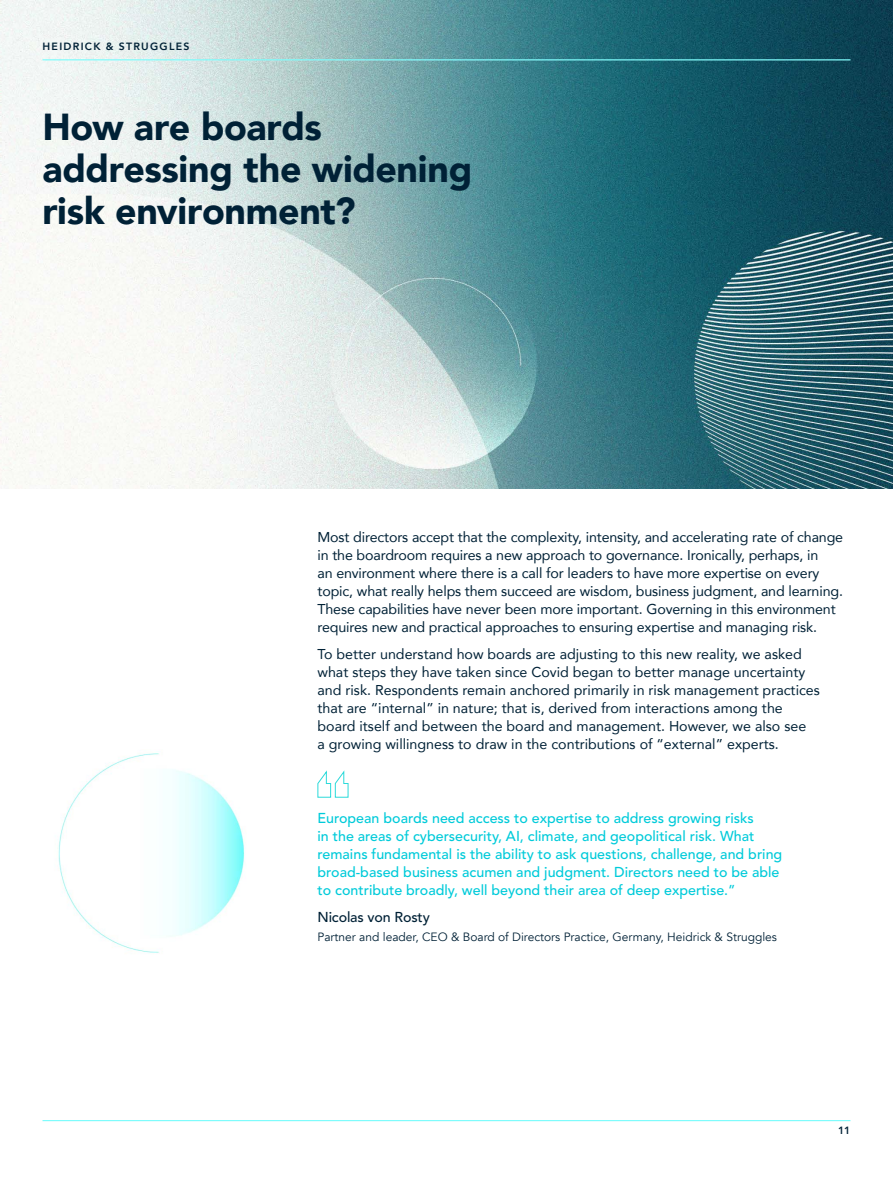
<style>
.page{position:relative;width:893px;height:1188px;background:#fff}
.page>*{position:absolute;margin:0;border:0;box-sizing:border-box;transform-origin:0 0}
.t1{font:900 37.5px/42px "Avenir";letter-spacing:-.01em;color:#002136}
.t2{font:14.25px/18px "Avenir";letter-spacing:-.01em;color:#002136}
.t3{font:500 14.25px/18px "Avenir";color:#00cbda}
.t4{font:500 14.25px "Avenir";letter-spacing:-.01em;color:#002136}
.t5{font:12px "Avenir";color:#002136}
.t6{font:800 10.5px "Avenir";letter-spacing:.12em;color:#002136}
</style>
<div class="page">
<img style="left:58px;top:753px;width:187px;height:200px">
<img style="left:0;top:0;width:893px;height:489px">
<svg style="left:317px;top:770px;width:32px;height:28px"></svg>
<hr style="left:43px;top:1120px;width:807px;height:1px;background:#66fcfc">
<hr style="left:43px;top:60px;width:807px;height:1px;background:#fff">
<hr style="left:43px;top:59px;width:807px;height:1px;background:#66fcfc">
<p class="t6" style="left:43px;top:38px;width:148px">HEIDRICK &amp; STRUGGLES</p>
<h1 class="t1" style="left:43px;top:105px;width:431px">How are boards addressing the widening risk environment?</h1>
<p class="t2" style="left:317px;top:528px;width:527px">Most directors accept that the complexity, intensity, and accelerating rate of change in the boardroom requires a new approach to governance. Ironically, perhaps, in<br>an environment where there is a call for leaders to have more expertise on every topic, what really helps them succeed are wisdom, business judgment, and learning.<br>These capabilities have never been more important. Governing in this environment requires new and practical approaches to ensuring expertise and managing risk.</p>
<p class="t2" style="left:317px;top:645px;width:504px">To better understand how boards are adjusting to this new reality, we asked what steps they have taken since Covid began to better manage uncertainty and risk. Respondents remain anchored primarily in risk management practices that are “internal” in nature; that is, derived from interactions among the board itself and between the board and management. However, we also see<br>a growing willingness to draw in the contributions of “external” experts.</p>
<p class="t3" style="left:317px;top:810px;width:466px">European boards need access to expertise to address growing risks<br>in the areas of cybersecurity, AI, climate, and geopolitical risk. What remains fundamental is the ability to ask questions, challenge, and bring broad-based business acumen and judgment. Directors need to be able to contribute broadly, well beyond their area of deep expertise.”</p>
<p class="t4" style="left:317px;top:906px;width:114px">Nicolas von Rosty</p>
<p class="t5" style="left:317px;top:930px;width:461px">Partner and leader, CEO &amp; Board of Directors Practice, Germany, Heidrick &amp; Struggles</p>
<p class="t6" style="left:838px;top:1123px;width:14px">11</p>
</div>
